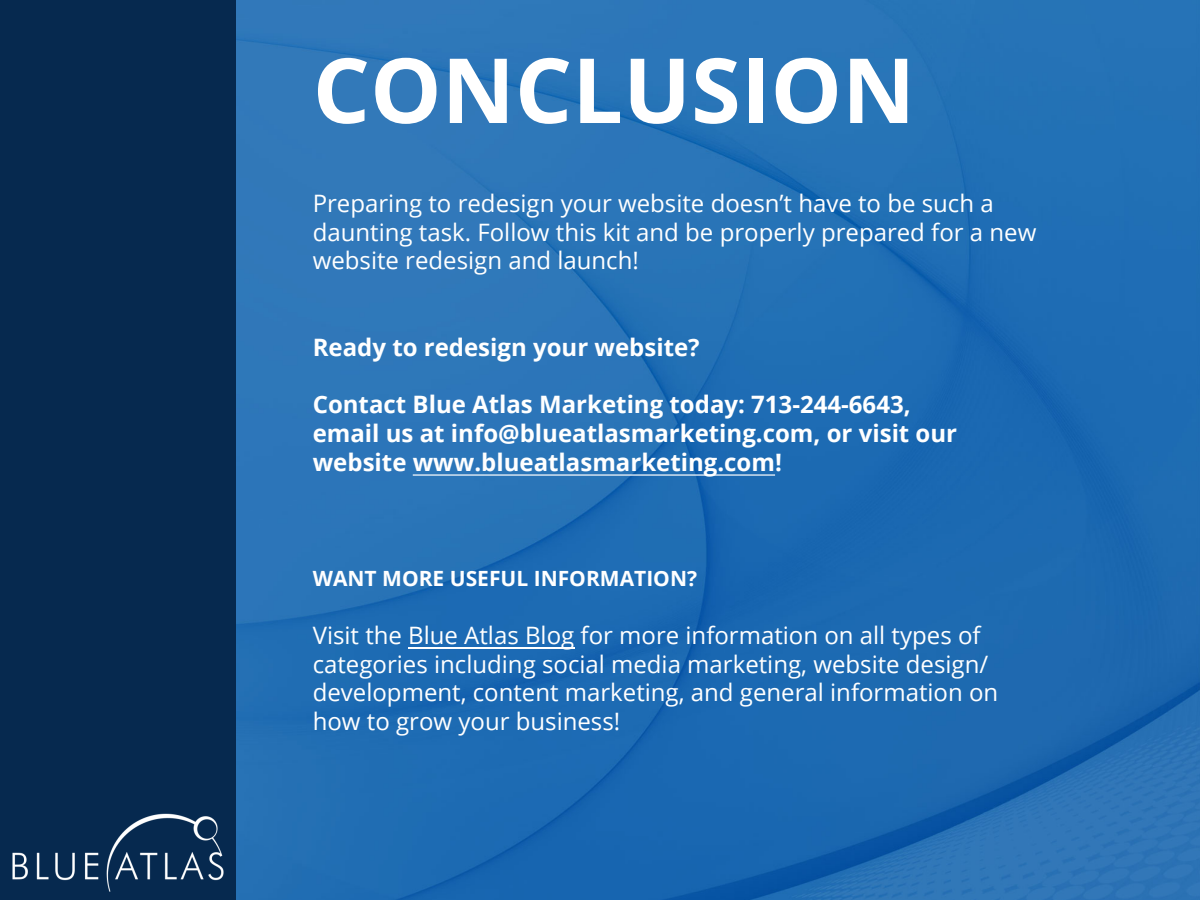
<style>
.page{position:relative;width:1200px;height:900px;background:#fff}
.page>*{position:absolute;margin:0;border:0;box-sizing:border-box;transform-origin:0 0}
.t1{font:700 90px "Open Sans";color:#fff}
.t2{font:24px/28.8px "Open Sans";color:#fff}
.t3{font:700 24px/28.8px "Open Sans";color:#fff}
.t4{font:700 21px "Open Sans";color:#fff}
.s1{font-style:inherit}
</style>
<div class="page">
<img style="left:236px;top:0;width:964px;height:900px">
<div style="left:0;top:0;width:236px;height:900px;background:#06294f"></div>
<hr style="left:408px;top:647px;width:166px;height:1px;background:#fff">
<hr style="left:413px;top:474px;width:362px;height:2px;background:#fff">
<img style="left:12px;top:806px;width:225px;height:94px">
<h1 class="t1" style="left:313px;top:27px;width:604px">CONCLUSION</h1>
<p class="t2" style="left:313px;top:188px;width:725px">Preparing to redesign your website doesn’t have to be such a daunting task. Follow this kit and be properly prepared for a new website redesign and launch!</p>
<p class="t3" style="left:313px;top:332px;width:389px">Ready to redesign your website?</p>
<p class="t3" style="left:313px;top:390px;width:646px">Contact Blue Atlas Marketing today: 713-244-6643, <span class="s1">email us at</span> info@blueatlasmarketing.com, or visit our website www.blueatlasmarketing.com!</p>
<p class="t4" style="left:313px;top:564px;width:386px">WANT MORE USEFUL INFORMATION?</p>
<p class="t2" style="left:313px;top:620px;width:687px">Visit the Blue Atlas Blog for more information on all types of categories including social media marketing, website design/ development, content marketing, and general information on how to grow your business!</p>
</div>
